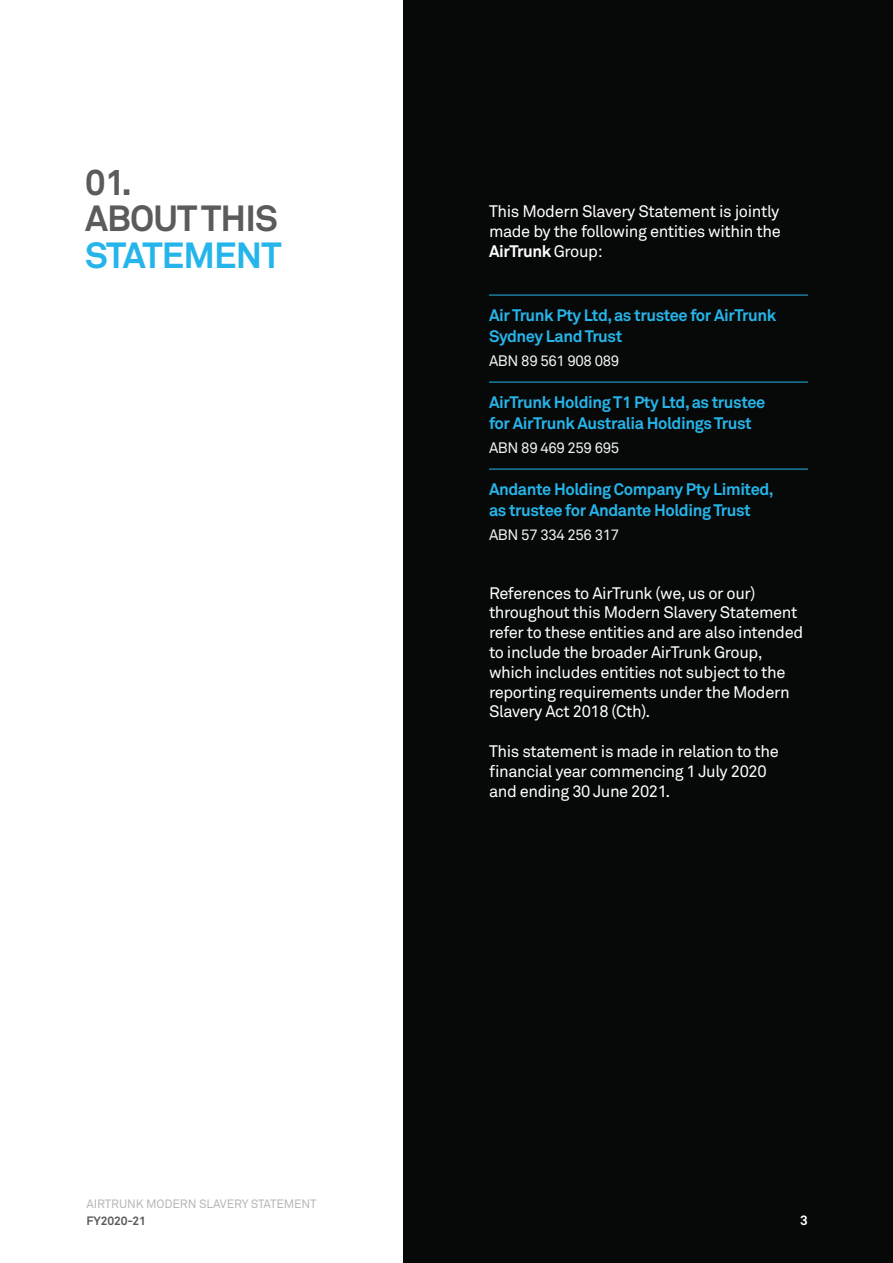
<style>
.page{position:relative;width:893px;height:1263px;background:#fff}
.page>*{position:absolute;margin:0;border:0;box-sizing:border-box;transform-origin:0 0}
.t1{font:700 36px/36.8px "Akkurat Pro";letter-spacing:-.025em;color:#5b5b5b}
.t2{font:700 36px "Akkurat Pro";letter-spacing:-.025em;color:#26b5ea}
.t3{font:16.5px/19.8px "Akkurat Pro";letter-spacing:-.025em;color:#fff}
.t4{font:700 16.5px/21px "Akkurat Pro";letter-spacing:-.025em;color:#26b5ea}
.t5{font:15px "Akkurat Pro";letter-spacing:-.025em;color:#f1f3f3}
.t6{font:700 13.5px "Akkurat Pro";color:#fff}
.t7{font:12px "Akkurat Pro";letter-spacing:-.01em;color:#b6b7b7}
.t8{font:700 12px "Akkurat Pro";letter-spacing:-.01em;color:#5b5b5b}
.s1{font-weight:700}
</style>
<div class="page">
<div style="left:404px;top:0;width:489px;height:1263px;background:#070909"></div>
<hr style="left:489px;top:295px;width:319px;height:1px;background:#26b5ea">
<hr style="left:489px;top:382px;width:319px;height:1px;background:#26b5ea">
<hr style="left:489px;top:469px;width:319px;height:1px;background:#26b5ea">
<h1 class="t1" style="left:85px;top:164px;width:194px">01.<br>ABOUT THIS</h1>
<h1 class="t2" style="left:85px;top:233px;width:198px">STATEMENT</h1>
<p class="t7" style="left:86px;top:1197px;width:232px">AIRTRUNK MODERN SLAVERY STATEMENT</p>
<p class="t8" style="left:86px;top:1213px;width:61px">FY2020-21</p>
<p class="t3" style="left:489px;top:202px;width:293px;text-align:justify">This Modern Slavery Statement is jointly made by the following entities within the <span class="s1">AirTrunk</span> Group:</p>
<p class="t4" style="left:489px;top:305px;width:289px">Air Trunk Pty Ltd, as trustee for AirTrunk<br>Sydney Land Trust</p>
<p class="t5" style="left:489px;top:352px;width:132px">ABN 89 561 908 089</p>
<p class="t4" style="left:489px;top:392px;width:278px">AirTrunk Holding T1 Pty Ltd, as trustee for AirTrunk Australia Holdings Trust</p>
<p class="t5" style="left:489px;top:439px;width:132px">ABN 89 469 259 695</p>
<p class="t4" style="left:489px;top:479px;width:286px">Andante Holding Company Pty Limited, as trustee for Andante Holding Trust</p>
<p class="t5" style="left:489px;top:526px;width:132px">ABN 57 334 256 317</p>
<p class="t3" style="left:489px;top:583px;width:316px">References to AirTrunk (we, us or our) throughout this Modern Slavery Statement refer to these entities and are also intended to include the broader AirTrunk Group, which includes entities not subject to the reporting requirements under the Modern Slavery Act 2018 (Cth).</p>
<p class="t3" style="left:489px;top:742px;width:291px">This statement is made in relation to the financial year commencing 1 July 2020 and ending 30 June 2021.</p>
<p class="t6" style="left:800px;top:1211px;width:9px">3</p>
</div>
